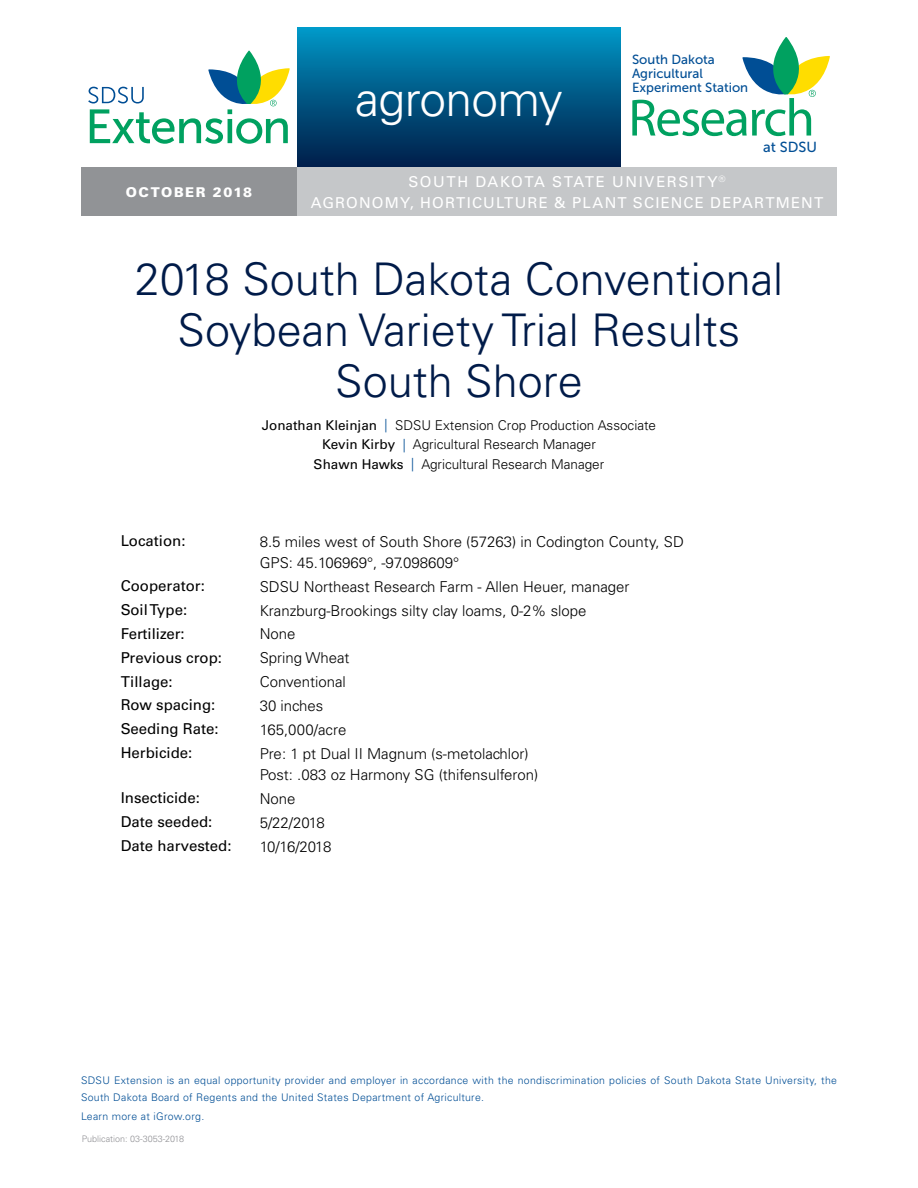
<style>
.page{position:relative;width:918px;height:1188px;background:#fff}
.page>*{position:absolute;margin:0;border:0;box-sizing:border-box;transform-origin:0 0}
.t1{font:300 48px "Univers";letter-spacing:-.015em;color:#fff}
.t2{font:300 45px/51px "Univers";color:#001b49;text-align:center}
.t3{font:300 15px "Univers";color:#000}
.t4{font:15px "Univers";color:#000}
.t5{font:15px/21px "Univers";letter-spacing:.08em;color:#fff;text-align:center}
.t6{font:14.55px "Museo Sans 500";color:#004e95}
.t7{font:300 13.5px/19.5px "Univers";color:#000;text-align:center}
.t8{font:900 13.5px "Univers";letter-spacing:.11em;color:#fff}
.t9{font:13.2px/13.8px "Museo Sans 500";color:#004e95}
.t10{font:300 10.5px/16.5px "Univers";letter-spacing:.03em;color:#004e95}
.t11{font:300 9px "Univers";color:#919195}
.s1{font-weight:400}
.s2{color:#004e95}
</style>
<div class="page">
<svg style="left:88px;top:51px;width:202px;height:93px"></svg>
<div style="left:297px;top:27px;width:324px;height:140px;background:linear-gradient(to bottom,#0097c6,#001c47)"></div>
<div style="left:297px;top:167px;width:540px;height:49px;background:#c5c7c9"></div>
<div style="left:81px;top:167px;width:216px;height:49px;background:#919396"></div>
<svg style="left:632px;top:37px;width:198px;height:99px"></svg>
<p class="t8" style="left:126px;top:184px;width:128px">OCTOBER 2018</p>
<h1 class="t1" style="left:355px;top:70px;width:209px">agronomy</h1>
<p class="t9" style="left:632px;top:53px;width:118px">South Dakota<br>Agricultural<br>Experiment Station</p>
<p class="t6" style="left:763px;top:139px;width:55px">at SDSU</p>
<p class="t5" style="left:311px;top:171px;width:514px">SOUTH DAKOTA STATE UNIVERSITY<sup>®<br></sup>AGRONOMY, HORTICULTURE &amp; PLANT SCIENCE DEPARTMENT</p>
<h1 class="t2" style="left:135px;top:253px;width:650px">2018 South Dakota Conventional<br>Soybean Variety Trial Results<br>South Shore</h1>
<p class="t7" style="left:262px;top:415px;width:396px"><span class="s1">Jonathan Kleinjan</span> <span class="s2">|</span> SDSU Extension Crop Production Associate<br><span class="s1">Kevin Kirby</span> <span class="s2">|</span> Agricultural Research Manager<br><span class="s1">Shawn Hawks</span> <span class="s2">|</span> Agricultural Research Manager</p>
<p class="t4" style="left:121px;top:532px;width:66px">Location:</p>
<p class="t3" style="left:260px;top:532px;width:426px">8.5 miles west of South Shore (57263) in Codington County, SD</p>
<p class="t3" style="left:260px;top:553px;width:201px">GPS: 45.106969°, -97.098609°</p>
<p class="t4" style="left:121px;top:577px;width:86px">Cooperator:</p>
<p class="t3" style="left:260px;top:577px;width:371px">SDSU Northeast Research Farm - Allen Heuer, manager</p>
<p class="t4" style="left:121px;top:601px;width:68px">Soil Type:</p>
<p class="t3" style="left:260px;top:601px;width:328px">Kranzburg-Brookings silty clay loams, 0-2% slope</p>
<p class="t4" style="left:121px;top:625px;width:66px">Fertilizer:</p>
<p class="t3" style="left:260px;top:625px;width:37px">None</p>
<p class="t4" style="left:121px;top:649px;width:103px">Previous crop:</p>
<p class="t3" style="left:260px;top:649px;width:91px">Spring Wheat</p>
<p class="t4" style="left:121px;top:672px;width:53px">Tillage:</p>
<p class="t3" style="left:260px;top:673px;width:88px">Conventional</p>
<p class="t4" style="left:121px;top:696px;width:96px">Row spacing:</p>
<p class="t3" style="left:260px;top:697px;width:65px">30 inches</p>
<p class="t4" style="left:121px;top:720px;width:99px">Seeding Rate:</p>
<p class="t3" style="left:260px;top:721px;width:88px">165,000/acre</p>
<p class="t4" style="left:121px;top:744px;width:73px">Herbicide:</p>
<p class="t3" style="left:260px;top:745px;width:271px">Pre: 1 pt Dual II Magnum (s-metolachlor)</p>
<p class="t3" style="left:260px;top:766px;width:280px">Post: .083 oz Harmony SG (thifensulferon)</p>
<p class="t4" style="left:121px;top:789px;width:81px">Insecticide:</p>
<p class="t3" style="left:260px;top:789px;width:37px">None</p>
<p class="t4" style="left:121px;top:813px;width:93px">Date seeded:</p>
<p class="t3" style="left:260px;top:813px;width:67px">5/22/2018</p>
<p class="t4" style="left:121px;top:837px;width:112px">Date harvested:</p>
<p class="t3" style="left:260px;top:837px;width:73px">10/16/2018</p>
<p class="t10" style="left:81px;top:1072px;width:758px">SDSU Extension is an equal opportunity provider and employer in accordance with the nondiscrimination policies of South Dakota State University, the<br>South Dakota Board of Regents and the United States Department of Agriculture.</p>
<p class="t10" style="left:81px;top:1108px;width:125px">Learn more at iGrow.org.</p>
<p class="t11" style="left:82px;top:1133px;width:104px">Publication: 03-3053-2018</p>
</div>
